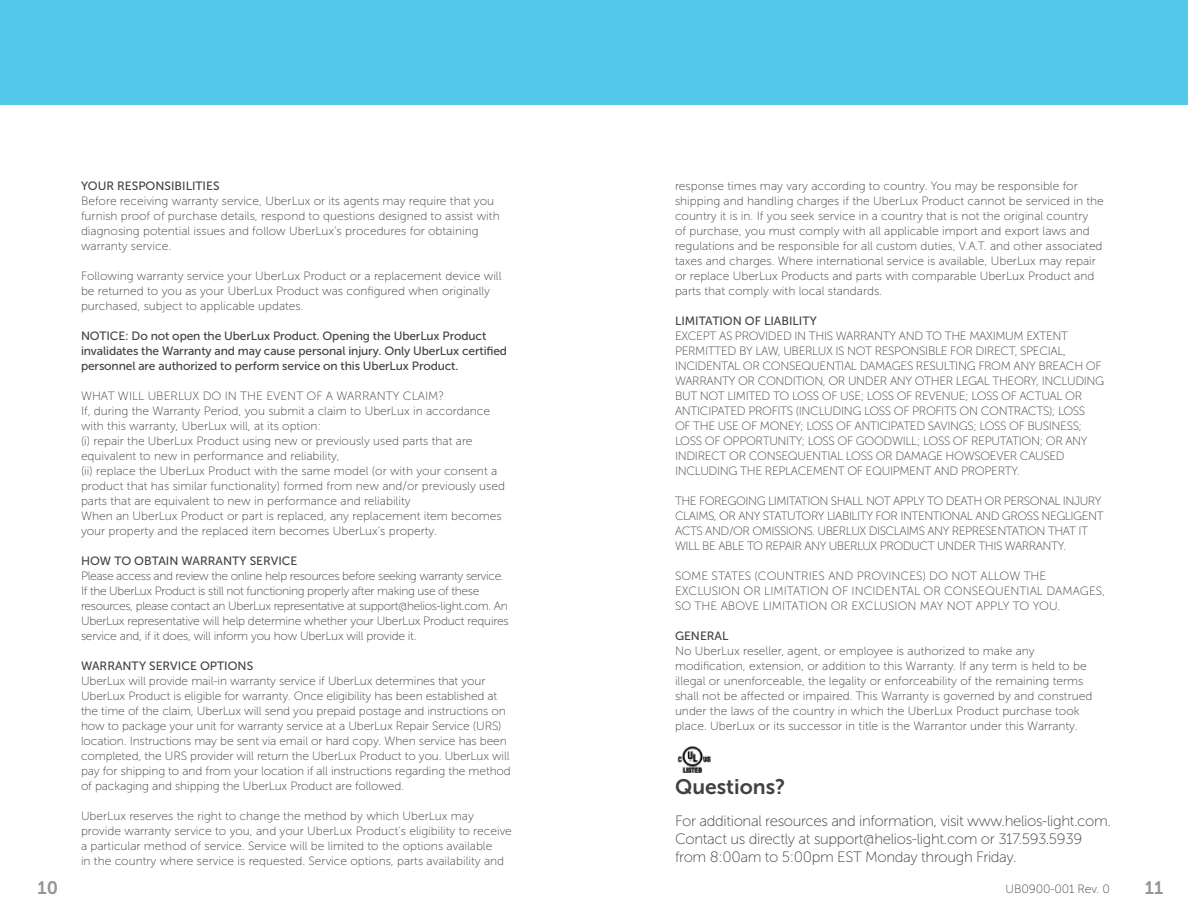
<style>
.page{position:relative;width:1188px;height:918px;background:#fff}
.page>*{position:absolute;margin:0;border:0;box-sizing:border-box;transform-origin:0 0}
.t1{font:21px "Museo Sans 700";color:#414042}
.t2{font:18px "Museo Sans 700";color:#939598}
.t3{font:15px/18px "Museo Sans 100";letter-spacing:-.025em;color:#414042}
.t4{font:12px/15px "Museo Sans 100";color:#414042}
.t5{font:12px/15px "Museo Sans 100";letter-spacing:-.03em;color:#414042}
.t6{font:12px/15px "Museo Sans 500";letter-spacing:-.01em;color:#414042}
.t7{font:12px/15px "Museo Sans 100";letter-spacing:-.04em;color:#414042}
</style>
<div class="page">
<div style="left:0;top:0;width:1188px;height:104px;background:#54c8e8"></div>
<img style="left:677px;top:746px;width:34px;height:27px">
<p class="t6" style="left:81px;top:178px;width:140px">YOUR RESPONSIBILITIES</p>
<p class="t4" style="left:81px;top:193px;width:420px">Before receiving warranty service, UberLux or its agents may require that you furnish proof of purchase details, respond to questions designed to assist with diagnosing potential issues and follow UberLux’s procedures for obtaining warranty service.</p>
<p class="t4" style="left:81px;top:268px;width:422px">Following warranty service your UberLux Product or a replacement device will be returned to you as your UberLux Product was configured when originally purchased, subject to applicable updates.</p>
<p class="t6" style="left:81px;top:328px;width:428px">NOTICE: Do not open the UberLux Product. Opening the UberLux Product invalidates the Warranty and may cause personal injury. Only UberLux certified personnel are authorized to perform service on this UberLux Product.</p>
<p class="t4" style="left:81px;top:388px;width:426px">WHAT WILL UBERLUX DO IN THE EVENT OF A WARRANTY CLAIM?<br>If, during the Warranty Period, you submit a claim to UberLux in accordance with this warranty, UberLux will, at its option:<br>(i) repair the UberLux Product using new or previously used parts that are equivalent to new in performance and reliability,<br>(ii) replace the UberLux Product with the same model (or with your consent a product that has similar functionality) formed from new and/or previously used parts that are equivalent to new in performance and reliability<br>When an UberLux Product or part is replaced, any replacement item becomes your property and the replaced item becomes UberLux’s property.</p>
<p class="t6" style="left:81px;top:553px;width:218px">HOW TO OBTAIN WARRANTY SERVICE</p>
<p class="t5" style="left:81px;top:568px;width:429px">Please access and review the online help resources before seeking warranty service.<br>If the UberLux Product is still not functioning properly after making use of these resources, please contact an UberLux representative at support@helios-light.com. An UberLux representative will help determine whether your UberLux Product requires service and, if it does, will inform you how UberLux will provide it.</p>
<p class="t6" style="left:81px;top:658px;width:174px">WARRANTY SERVICE OPTIONS</p>
<p class="t4" style="left:81px;top:673px;width:431px">UberLux will provide mail-in warranty service if UberLux determines that your UberLux Product is eligible for warranty. Once eligibility has been established at the time of the claim, UberLux will send you prepaid postage and instructions on how to package your unit for warranty service at a UberLux Repair Service (URS) location. Instructions may be sent via email or hard copy. When service has been completed, the URS provider will return the UberLux Product to you. UberLux will pay for shipping to and from your location if all instructions regarding the method of packaging and shipping the UberLux Product are followed.</p>
<p class="t4" style="left:81px;top:808px;width:432px">UberLux reserves the right to change the method by which UberLux may provide warranty service to you, and your UberLux Product’s eligibility to receive a particular method of service. Service will be limited to the options available<br>in the country where service is requested. Service options, parts availability and</p>
<p class="t4" style="left:675px;top:178px;width:430px">response times may vary according to country. You may be responsible for shipping and handling charges if the UberLux Product cannot be serviced in the country it is in. If you seek service in a country that is not the original country<br>of purchase, you must comply with all applicable import and export laws and regulations and be responsible for all custom duties, V.A.T. and other associated taxes and charges. Where international service is available, UberLux may repair or replace UberLux Products and parts with comparable UberLux Product and parts that comply with local standards.</p>
<p class="t6" style="left:675px;top:313px;width:143px">LIMITATION OF LIABILITY</p>
<p class="t5" style="left:675px;top:328px;width:431px">EXCEPT AS PROVIDED IN THIS WARRANTY AND TO THE MAXIMUM EXTENT PERMITTED BY LAW, UBERLUX IS NOT RESPONSIBLE FOR DIRECT, SPECIAL, INCIDENTAL OR CONSEQUENTIAL DAMAGES RESULTING FROM ANY BREACH OF WARRANTY OR CONDITION, OR UNDER ANY OTHER LEGAL THEORY, INCLUDING BUT NOT LIMITED TO LOSS OF USE; LOSS OF REVENUE; LOSS OF ACTUAL OR ANTICIPATED PROFITS (INCLUDING LOSS OF PROFITS ON CONTRACTS); LOSS<br>OF THE USE OF MONEY; LOSS OF ANTICIPATED SAVINGS; LOSS OF BUSINESS; LOSS OF OPPORTUNITY; LOSS OF GOODWILL; LOSS OF REPUTATION; OR ANY INDIRECT OR CONSEQUENTIAL LOSS OR DAMAGE HOWSOEVER CAUSED INCLUDING THE REPLACEMENT OF EQUIPMENT AND PROPERTY.</p>
<p class="t7" style="left:675px;top:493px;width:430px">THE FOREGOING LIMITATION SHALL NOT APPLY TO DEATH OR PERSONAL INJURY CLAIMS, OR ANY STATUTORY LIABILITY FOR INTENTIONAL AND GROSS NEGLIGENT ACTS AND/OR OMISSIONS. UBERLUX DISCLAIMS ANY REPRESENTATION THAT IT WILL BE ABLE TO REPAIR ANY UBERLUX PRODUCT UNDER THIS WARRANTY.</p>
<p class="t4" style="left:675px;top:568px;width:431px">SOME STATES (COUNTRIES AND PROVINCES) DO NOT ALLOW THE<br>EXCLUSION OR LIMITATION OF INCIDENTAL OR CONSEQUENTIAL DAMAGES,<br>SO THE ABOVE LIMITATION OR EXCLUSION MAY NOT APPLY TO YOU.</p>
<p class="t6" style="left:675px;top:628px;width:55px">GENERAL</p>
<p class="t4" style="left:675px;top:643px;width:419px">No UberLux reseller, agent, or employee is authorized to make any modification, extension, or addition to this Warranty. If any term is held to be illegal or unenforceable, the legality or enforceability of the remaining terms shall not be affected or impaired. This Warranty is governed by and construed under the laws of the country in which the UberLux Product purchase took place. UberLux or its successor in title is the Warrantor under this Warranty.</p>
<h1 class="t1" style="left:675px;top:775px;width:112px">Questions?</h1>
<p class="t3" style="left:675px;top:812px;width:438px">For additional resources and information, visit www.helios-light.com.<br>Contact us directly at support@helios-light.com or 317.593.5939 from 8:00am to 5:00pm EST Monday through Friday.</p>
<h2 class="t2" style="left:37px;top:877px;width:22px">10</h2>
<h2 class="t2" style="left:1145px;top:877px;width:20px">11</h2>
<p class="t4" style="left:1006px;top:882px;width:106px">UB0900-001 Rev. 0</p>
</div>
